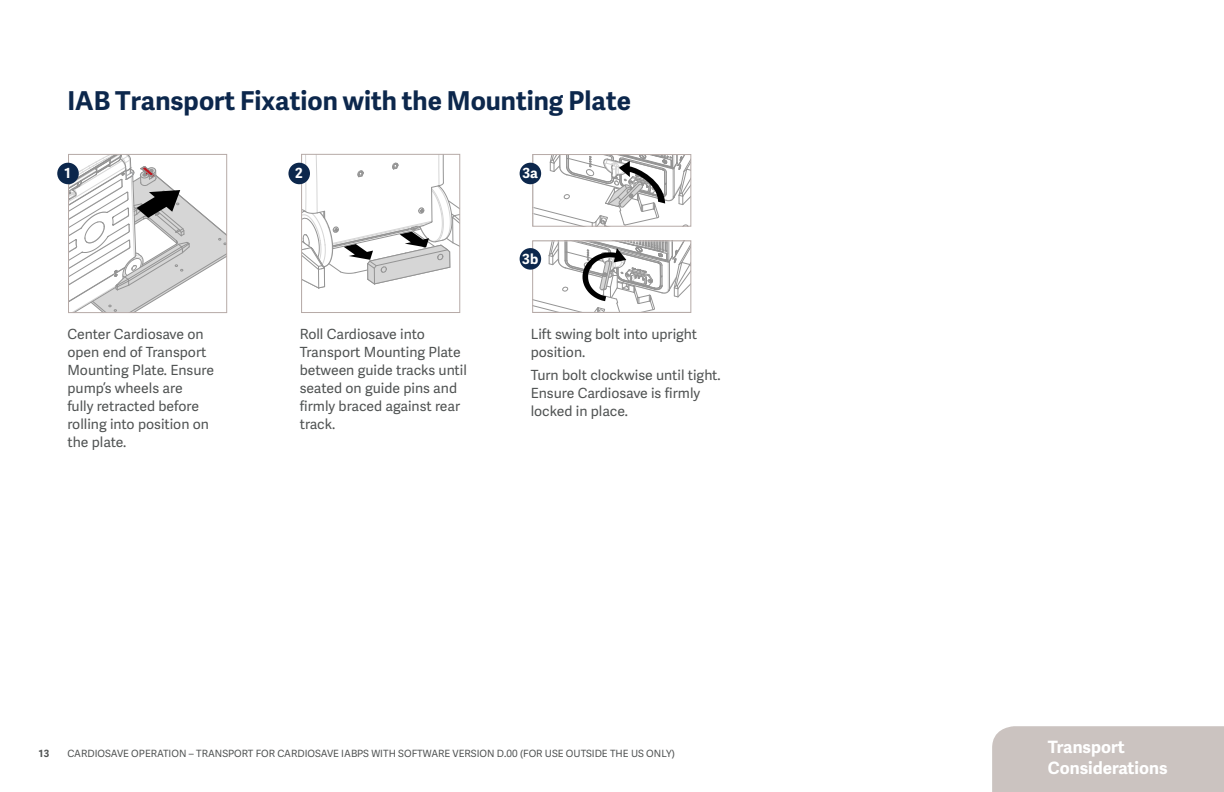
<style>
.page{position:relative;width:1224px;height:792px;background:#fff}
.page>*{position:absolute;margin:0;border:0;box-sizing:border-box;transform-origin:0 0}
.t1{font:700 26px "Adelle Sans";color:#0c274c}
.t2{font:700 17px/21px "Adelle Sans";color:#fff}
.t3{font:14px/18px "Adelle Sans";color:#505353}
.t4{font:700 14px "Adelle Sans";color:#fff}
.t5{font:10px "Adelle Sans";color:#505353}
.t6{font:700 10px "Adelle Sans";color:#505353}
</style>
<div class="page">
<svg style="left:534px;top:156px;width:155px;height:69px"></svg>
<div style="left:532px;top:154px;width:159px;height:73px;border:1px solid #b6aaa7"></div>
<svg style="left:534px;top:242px;width:155px;height:69px"></svg>
<div style="left:532px;top:240px;width:159px;height:73px;border:1px solid #b6aaa7"></div>
<svg style="left:303px;top:156px;width:155px;height:133px"></svg>
<div style="left:301px;top:154px;width:159px;height:159px;border:1px solid #b6aaa7"></div>
<svg style="left:70px;top:156px;width:155px;height:155px"></svg>
<div style="left:68px;top:154px;width:159px;height:159px;border:1px solid #b6aaa7"></div>
<div style="left:57px;top:163px;width:22px;height:21px;background:#0c274c;border-radius:50%"></div>
<div style="left:288px;top:163px;width:22px;height:21px;background:#0c274c;border-radius:50%"></div>
<div style="left:520px;top:163px;width:21px;height:21px;background:#0c274c;border-radius:50%"></div>
<div style="left:520px;top:248px;width:21px;height:22px;background:#0c274c;border-radius:50%"></div>
<div style="left:992px;top:726px;width:232px;height:66px;background:#cbc3c0"></div>
<h1 class="t1" style="left:67px;top:82px;width:565px">IAB Transport Fixation with the Mounting Plate</h1>
<p class="t4" style="left:64px;top:163px;width:8px">1</p>
<p class="t4" style="left:295px;top:163px;width:9px">2</p>
<p class="t4" style="left:522px;top:163px;width:17px">3a</p>
<p class="t3" style="left:67px;top:324px;width:148px">Center Cardiosave on open end of Transport<br>Mounting Plate. Ensure pump’s wheels are<br>fully retracted before rolling into position on the plate.</p>
<p class="t3" style="left:300px;top:324px;width:169px">Roll Cardiosave into<br>Transport Mounting Plate between guide tracks until seated on guide pins and firmly braced against rear track.</p>
<p class="t4" style="left:522px;top:249px;width:18px">3b</p>
<p class="t3" style="left:531px;top:324px;width:168px">Lift swing bolt into upright position.</p>
<p class="t3" style="left:531px;top:366px;width:192px">Turn bolt clockwise until tight.<br>Ensure Cardiosave is firmly locked in place.</p>
<p class="t6" style="left:39px;top:746px;width:12px">13</p>
<p class="t5" style="left:67px;top:747px;width:609px">CARDIOSAVE OPERATION – TRANSPORT FOR CARDIOSAVE IABPS WITH SOFTWARE VERSION D.00 (FOR USE OUTSIDE THE US ONLY)</p>
<p class="t2" style="left:1048px;top:736px;width:121px">Transport<br>Considerations</p>
</div>
